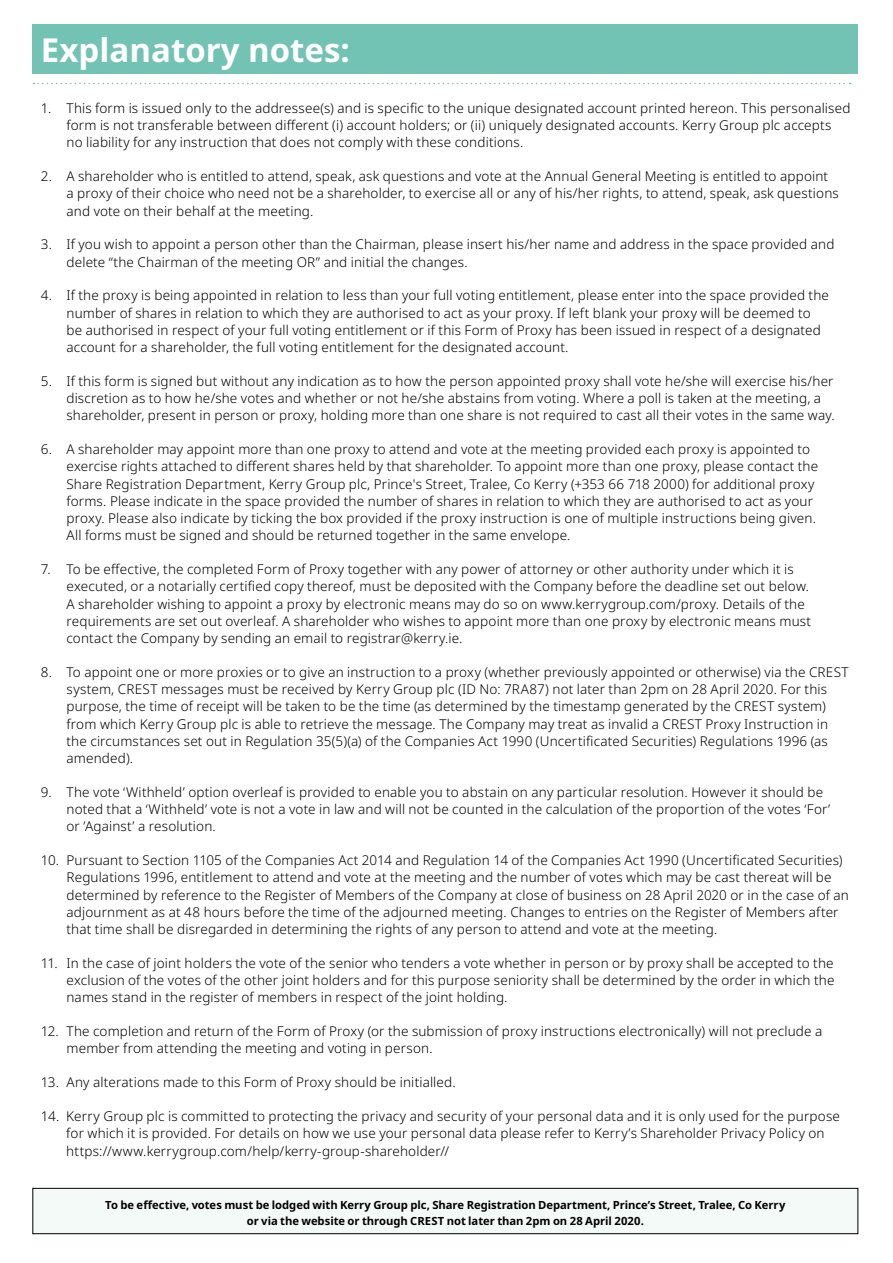
<style>
.page{position:relative;width:893px;height:1263px;background:#fff}
.page>*{position:absolute;margin:0;border:0;box-sizing:border-box;transform-origin:0 0}
.t1{font:700 33px "Noto Sans";color:#fff}
.t2{font:300 13.5px/17.2px "Noto Sans";letter-spacing:.01em;color:#000}
.t3{font:700 11.25px/16.5px "Noto Sans";letter-spacing:-.005em;color:#000;text-align:center}
</style>
<div class="page">
<div style="left:33px;top:1188px;width:825px;height:46px;background:#f4faf8"></div>
<div style="left:33px;top:1188px;width:825px;height:46px;border:1px solid #000"></div>
<div style="left:33px;top:25px;width:825px;height:49px;background:#73c3b4"></div>
<svg style="left:33px;top:83px;width:818px;height:1px"></svg>
<h1 class="t1" style="left:41px;top:27px;width:310px">Explanatory notes:</h1>
<p class="t2" style="left:67px;top:100px;width:785px;text-indent:-26px">1. This form is issued only to the addressee(s) and is specific to the unique designated account printed hereon. This personalised form is not transferable between different (i) account holders; or (ii) uniquely designated accounts. Kerry Group plc accepts no liability for any instruction that does not comply with these conditions.</p>
<p class="t2" style="left:67px;top:168px;width:774px;text-indent:-26px">2. A shareholder who is entitled to attend, speak, ask questions and vote at the Annual General Meeting is entitled to appoint a proxy of their choice who need not be a shareholder, to exercise all or any of his/her rights, to attend, speak, ask questions and vote on their behalf at the meeting.</p>
<p class="t2" style="left:67px;top:236px;width:770px;text-indent:-26px">3. If you wish to appoint a person other than the Chairman, please insert his/her name and address in the space provided and delete “the Chairman of the meeting OR” and initial the changes.</p>
<p class="t2" style="left:67px;top:287px;width:764px;text-indent:-26px">4. If the proxy is being appointed in relation to less than your full voting entitlement, please enter into the space provided the number of shares in relation to which they are authorised to act as your proxy. If left blank your proxy will be deemed to be authorised in respect of your full voting entitlement or if this Form of Proxy has been issued in respect of a designated account for a shareholder, the full voting entitlement for the designated account.</p>
<p class="t2" style="left:67px;top:373px;width:770px;text-indent:-26px">5. If this form is signed but without any indication as to how the person appointed proxy shall vote he/she will exercise his/her discretion as to how he/she votes and whether or not he/she abstains from voting. Where a poll is taken at the meeting, a shareholder, present in person or proxy, holding more than one share is not required to cast all their votes in the same way.</p>
<p class="t2" style="left:67px;top:441px;width:753px;text-indent:-26px">6. A shareholder may appoint more than one proxy to attend and vote at the meeting provided each proxy is appointed to exercise rights attached to different shares held by that shareholder. To appoint more than one proxy, please contact the Share Registration Department, Kerry Group plc, Prince's Street, Tralee, Co Kerry (+353 66 718 2000) for additional proxy forms. Please indicate in the space provided the number of shares in relation to which they are authorised to act as your proxy. Please also indicate by ticking the box provided if the proxy instruction is one of multiple instructions being given.<br>All forms must be signed and should be returned together in the same envelope.</p>
<p class="t2" style="left:67px;top:561px;width:746px;text-indent:-26px">7. To be effective, the completed Form of Proxy together with any power of attorney or other authority under which it is executed, or a notarially certified copy thereof, must be deposited with the Company before the deadline set out below.<br>A shareholder wishing to appoint a proxy by electronic means may do so on www.kerrygroup.com/proxy. Details of the requirements are set out overleaf. A shareholder who wishes to appoint more than one proxy by electronic means must contact the Company by sending an email to registrar@kerry.ie.</p>
<p class="t2" style="left:67px;top:664px;width:784px;text-indent:-26px">8. To appoint one or more proxies or to give an instruction to a proxy (whether previously appointed or otherwise) via the CREST system, CREST messages must be received by Kerry Group plc (ID No: 7RA87) not later than 2pm on 28 April 2020. For this purpose, the time of receipt will be taken to be the time (as determined by the timestamp generated by the CREST system) from which Kerry Group plc is able to retrieve the message. The Company may treat as invalid a CREST Proxy Instruction in the circumstances set out in Regulation 35(5)(a) of the Companies Act 1990 (Uncertificated Securities) Regulations 1996 (as amended).</p>
<p class="t2" style="left:67px;top:784px;width:765px;text-indent:-26px">9. The vote ‘Withheld’ option overleaf is provided to enable you to abstain on any particular resolution. However it should be noted that a ‘Withheld’ vote is not a vote in law and will not be counted in the calculation of the proportion of the votes ‘For’ or ’Against’ a resolution.</p>
<p class="t2" style="left:67px;top:852px;width:784px;text-indent:-26px">10. Pursuant to Section 1105 of the Companies Act 2014 and Regulation 14 of the Companies Act 1990 (Uncertificated Securities)<br>Regulations 1996, entitlement to attend and vote at the meeting and the number of votes which may be cast thereat will be determined by reference to the Register of Members of the Company at close of business on 28 April 2020 or in the case of an adjournment as at 48 hours before the time of the adjourned meeting. Changes to entries on the Register of Members after that time shall be disregarded in determining the rights of any person to attend and vote at the meeting.</p>
<p class="t2" style="left:67px;top:955px;width:770px;text-align:justify;text-indent:-26px">11. In the case of joint holders the vote of the senior who tenders a vote whether in person or by proxy shall be accepted to the exclusion of the votes of the other joint holders and for this purpose seniority shall be determined by the order in which the names stand in the register of members in respect of the joint holding.</p>
<p class="t2" style="left:67px;top:1023px;width:757px;text-indent:-26px">12. The completion and return of the Form of Proxy (or the submission of proxy instructions electronically) will not preclude a member from attending the meeting and voting in person.</p>
<p class="t2" style="left:41px;top:1074px;width:416px">13. Any alterations made to this Form of Proxy should be initialled.</p>
<p class="t2" style="left:66px;top:1108px;width:775px;text-indent:-25px">14. Kerry Group plc is committed to protecting the privacy and security of your personal data and it is only used for the purpose for which it is provided. For details on how we use your personal data please refer to Kerry’s Shareholder Privacy Policy on https://www.kerrygroup.com/help/kerry-group-shareholder//</p>
<p class="t3" style="left:105px;top:1197px;width:682px">To be effective, votes must be lodged with Kerry Group plc, Share Registration Department, Prince’s Street, Tralee, Co Kerry or via the website or through CREST not later than 2pm on 28 April 2020.</p>
</div>
